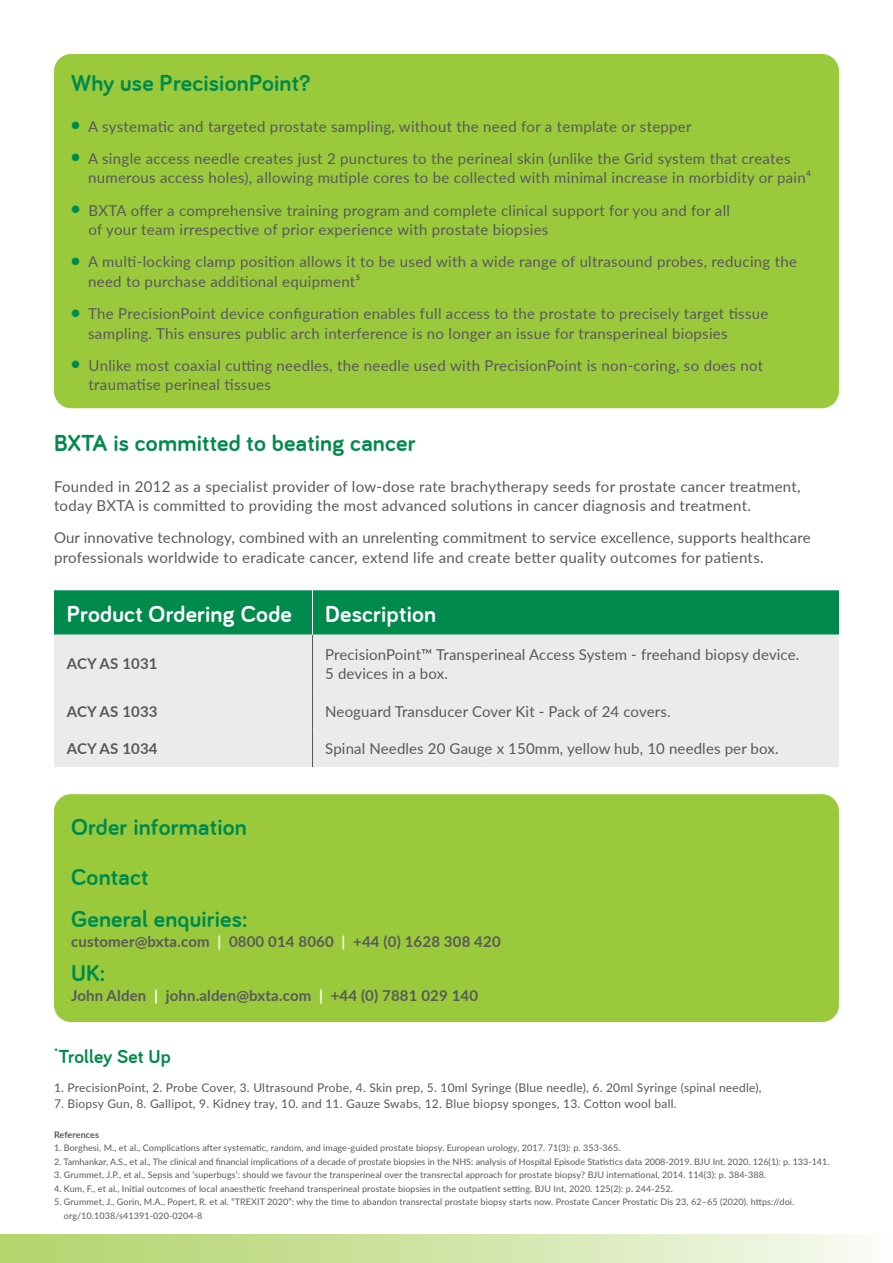
<style>
.page{position:relative;width:893px;height:1263px;background:#fff}
.page>*{position:absolute;margin:0;border:0;box-sizing:border-box;transform-origin:0 0}
.t1{font:700 24px/50.1px "Bariol";letter-spacing:.01em;color:#008a4b}
.t2{font:700 24px "Bariol";letter-spacing:.01em;color:#fff}
.t3{font:700 19.5px "Bariol";letter-spacing:.01em;color:#008a4b}
.t4{font:15px/19.5px "Lato";letter-spacing:.02em;color:#58595b}
.t5{font:700 15px "Lato";letter-spacing:.01em;color:#58595b}
.t6{font:12px "Lato";letter-spacing:.02em;color:#58595b}
.t7{font:9px/13.5px "Lato";letter-spacing:.01em;color:#58595b}
.t8{font:700 9px "Lato";letter-spacing:.005em;color:#58595b}
.s1{font-weight:700;color:#008a4b}
.s2{color:#fff}
</style>
<div class="page">
<div style="left:0;top:1235px;width:893px;height:28px;background:linear-gradient(to right,#aed265,#f7faf0)"></div>
<div style="left:54px;top:54px;width:785px;height:354px;background:#9aca3c;border-radius:17px"></div>
<div style="left:54px;top:590px;width:785px;height:45px;background:#008a4b"></div>
<div style="left:54px;top:635px;width:785px;height:132px;background:#ebebec"></div>
<hr style="left:312px;top:635px;width:1px;height:57px;background:#58595b">
<hr style="left:312px;top:692px;width:1px;height:37px;background:#58595b">
<hr style="left:312px;top:729px;width:1px;height:38px;background:#58595b">
<hr style="left:312px;top:590px;width:1px;height:45px;background:#fff">
<div style="left:54px;top:794px;width:785px;height:228px;background:#9aca3c;border-radius:17px"></div>
<h1 class="t1" style="left:71px;top:58px;width:241px">Why use PrecisionPoint?</h1>
<p class="t4" style="left:71px;top:116px;width:622px"><span class="s1">●</span> A systematic and targeted prostate sampling, without the need for a template or stepper</p>
<p class="t4" style="left:88px;top:148px;width:725px;text-indent:-17px"><span class="s1">●</span> A single access needle creates just 2 punctures to the perineal skin (unlike the Grid system that creates numerous access holes), allowing mutiple cores to be collected with minimal increase in morbidity or pain⁴</p>
<p class="t4" style="left:89px;top:200px;width:643px;text-indent:-18px"><span class="s1">●</span> BXTA offer a comprehensive training program and complete clinical support for you and for all of your team irrespective of prior experience with prostate biopsies</p>
<p class="t4" style="left:88px;top:251px;width:710px;text-indent:-17px"><span class="s1">●</span> A multi-locking clamp position allows it to be used with a wide range of ultrasound probes, reducing the need to purchase additional equipment⁵</p>
<p class="t4" style="left:88px;top:303px;width:682px;text-indent:-17px"><span class="s1">●</span> The PrecisionPoint device configuration enables full access to the prostate to precisely target tissue sampling. This ensures public arch interference is no longer an issue for transperineal biopsies</p>
<p class="t4" style="left:89px;top:355px;width:676px;text-indent:-18px"><span class="s1">●</span> Unlike most coaxial cutting needles, the needle used with PrecisionPoint is non-coring, so does not traumatise perineal tissues</p>
<h1 class="t1" style="left:54px;top:418px;width:363px">BXTA is committed to beating cancer</h1>
<p class="t4" style="left:54px;top:476px;width:748px">Founded in 2012 as a specialist provider of low-dose rate brachytherapy seeds for prostate cancer treatment, today BXTA is committed to providing the most advanced solutions in cancer diagnosis and treatment.</p>
<p class="t4" style="left:54px;top:528px;width:758px">Our innovative technology, combined with an unrelenting commitment to service excellence, supports healthcare professionals worldwide to eradicate cancer, extend life and create better quality outcomes for patients.</p>
<h1 class="t2" style="left:67px;top:600px;width:227px">Product Ordering Code</h1>
<h1 class="t2" style="left:325px;top:600px;width:112px">Description</h1>
<p class="t5" style="left:67px;top:653px;width:92px">ACY AS 1031</p>
<p class="t4" style="left:325px;top:644px;width:476px">PrecisionPoint™ Transperineal Access System - freehand biopsy device.<br>5 devices in a box.</p>
<p class="t5" style="left:67px;top:700px;width:92px">ACY AS 1033</p>
<p class="t4" style="left:325px;top:701px;width:347px">Neoguard Transducer Cover Kit - Pack of 24 covers.</p>
<p class="t5" style="left:67px;top:738px;width:92px">ACY AS 1034</p>
<p class="t4" style="left:325px;top:738px;width:455px">Spinal Needles 20 Gauge x 150mm, yellow hub, 10 needles per box.</p>
<h1 class="t1" style="left:71px;top:801px;width:177px">Order information<br>Contact</h1>
<h1 class="t1" style="left:71px;top:894px;width:178px">General enquiries:</h1>
<p class="t5" style="left:71px;top:930px;width:431px">customer@bxta.com <span class="s2">|</span> 0800 014 8060 <span class="s2">|</span> +44 (0) 1628 308 420</p>
<h1 class="t1" style="left:71px;top:948px;width:36px">UK:</h1>
<p class="t5" style="left:71px;top:984px;width:409px">John Alden <span class="s2">|</span> john.alden@bxta.com <span class="s2">|</span> +44 (0) 7881 029 140</p>
<h2 class="t3" style="left:54px;top:1045px;width:118px"><sup>*</sup>Trolley Set Up</h2>
<p class="t6" style="left:54px;top:1079px;width:709px">1. PrecisionPoint, 2. Probe Cover, 3. Ultrasound Probe, 4. Skin prep, 5. 10ml Syringe (Blue needle), 6. 20ml Syringe (spinal needle),</p>
<p class="t6" style="left:54px;top:1095px;width:624px">7. Biopsy Gun, 8. Gallipot, 9. Kidney tray, 10. and 11. Gauze Swabs, 12. Blue biopsy sponges, 13. Cotton wool ball.</p>
<p class="t8" style="left:54px;top:1128px;width:47px">References</p>
<p class="t7" style="left:54px;top:1141px;width:568px">1. Borghesi, M., et al., Complications after systematic, random, and image-guided prostate biopsy. European urology, 2017. 71(3): p. 353-365.</p>
<p class="t7" style="left:54px;top:1154px;width:777px">2. Tamhankar, A.S., et al., The clinical and financial implications of a decade of prostate biopsies in the NHS: analysis of Hospital Episode Statistics data 2008-2019. BJU Int, 2020. 126(1): p. 133-141.</p>
<p class="t7" style="left:54px;top:1168px;width:714px">3. Grummet, J.P., et al., Sepsis and ‘superbugs’: should we favour the transperineal over the transrectal approach for prostate biopsy? BJU international, 2014. 114(3): p. 384-388.</p>
<p class="t7" style="left:54px;top:1181px;width:620px">4. Kum, F., et al., Initial outcomes of local anaesthetic freehand transperineal prostate biopsies in the outpatient setting. BJU Int, 2020. 125(2): p. 244-252.</p>
<p class="t7" style="left:64px;top:1195px;width:732px;text-indent:-10px">5. Grummet, J., Gorin, M.A., Popert, R. et al. “TREXIT 2020”: why the time to abandon transrectal prostate biopsy starts now. Prostate Cancer Prostatic Dis 23, 62–65 (2020). https://doi. org/10.1038/s41391-020-0204-8</p>
</div>
